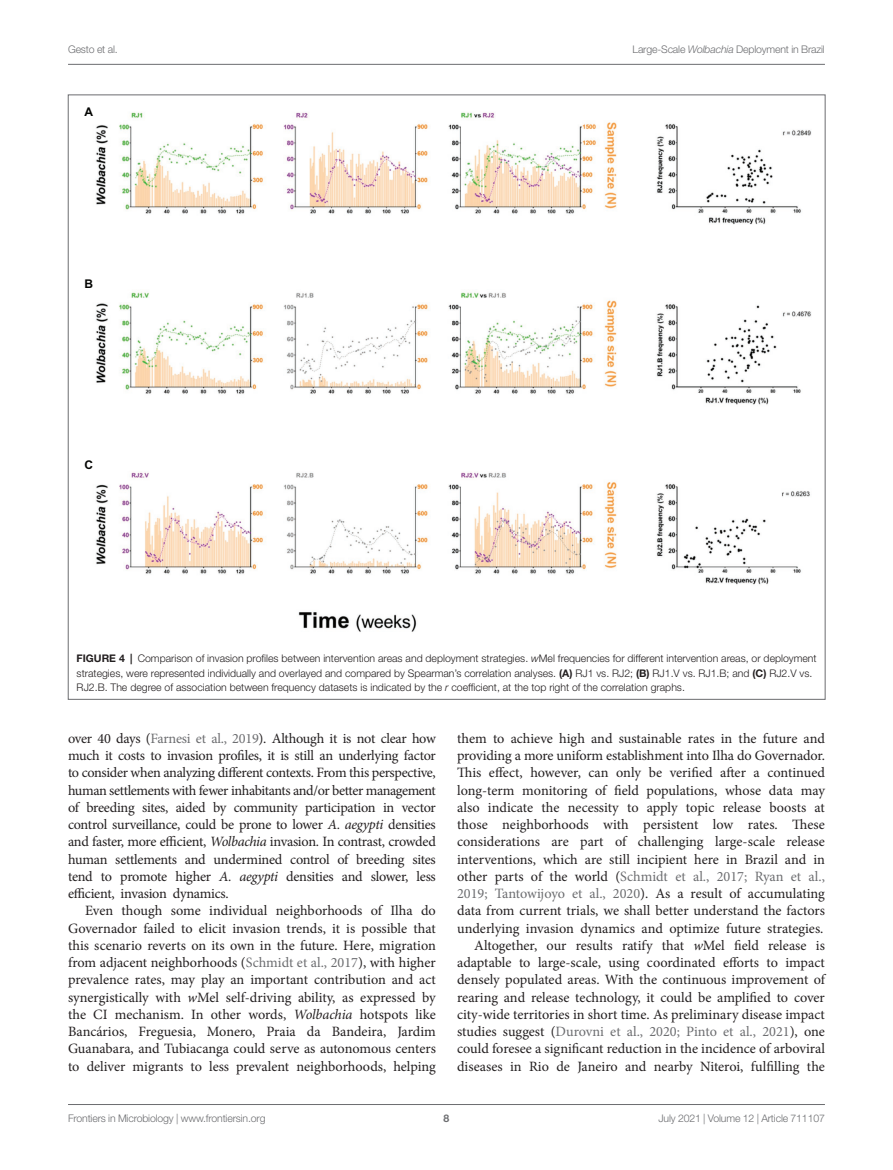
<style>
.page{position:relative;width:893px;height:1170px;background:#fff}
.page>*{position:absolute;margin:0;border:0;box-sizing:border-box;transform-origin:0 0}
.TEXT{font:14.25px/17.2px "Minion Pro";letter-spacing:-.005em;color:#231f20;text-align:justify}
.t1{font:700 12px "Arial";color:#040503}
.FIG_LEG{font:300 10.5px/14.2px "Helvetica Neue LT Std";color:#231f20}
.t2{font:300 10.5px "Helvetica Neue LT Std";letter-spacing:-.015em;color:#6c6d70}
.t3{font:700 10.5px "Helvetica Neue LT Std";color:#6c6d70}
.s1{font-style:italic}
.s2{font-weight:700}
.s3{color:#6c6d70}
</style>
<div class="page">
<hr style="left:68px;top:64px;width:757px;height:1px;background:#6c6d70">
<hr style="left:68px;top:1104px;width:757px;height:1px;background:#6c6d70">
<img style="left:96px;top:112px;width:716px;height:520px">
<p class="t2" style="left:68px;top:42px;width:51px">Gesto et al.</p>
<p class="t2" style="left:632px;top:42px;width:194px">Large-Scale <span class="s1">Wolbachia</span> Deployment in Brazil</p>
<p class="t1" style="left:84px;top:104px;width:10px">A</p>
<p class="t1" style="left:84px;top:275px;width:10px">B</p>
<p class="t1" style="left:84px;top:456px;width:10px">C</p>
<p class="FIG_LEG" style="left:77px;top:651px;width:742px"><span class="s2">FIGURE 4 |</span> Comparison of invasion profiles between intervention areas and deployment strategies. <span class="s1">w</span>Mel frequencies for different intervention areas, or deployment strategies, were represented individually and overlayed and compared by Spearman’s correlation analyses. <span class="s2">(A)</span> RJ1 vs. RJ2; <span class="s2">(B)</span> RJ1.V vs. RJ1.B; and <span class="s2">(C)</span> RJ2.V vs.<br>RJ2.B. The degree of association between frequency datasets is indicated by the <span class="s1">r</span> coefficient, at the top right of the correlation graphs.</p>
<p class="TEXT" style="left:68px;top:729px;width:369px">over 40 days (<span class="s3">Farnesi et al., 2019</span>). Although it is not clear how much it costs to invasion profiles, it is still an underlying factor to consider when analyzing different contexts. From this perspective, human settlements with fewer inhabitants and/or better management of breeding sites, aided by community participation in vector control surveillance, could be prone to lower <span class="s1">A. aegypti</span> densities and faster, more efficient, <span class="s1">Wolbachia</span> invasion. In contrast, crowded human settlements and undermined control of breeding sites tend to promote higher <span class="s1">A. aegypti</span> densities and slower, less efficient, invasion dynamics.</p>
<p class="TEXT" style="left:68px;top:902px;width:369px;text-indent:17px">Even though some individual neighborhoods of Ilha do Governador failed to elicit invasion trends, it is possible that this scenario reverts on its own in the future. Here, migration from adjacent neighborhoods (<span class="s3">Schmidt et al., 2017</span>), with higher prevalence rates, may play an important contribution and act synergistically with <span class="s1">w</span>Mel self-driving ability, as expressed by the CI mechanism. In other words, <span class="s1">Wolbachia</span> hotspots like Bancários, Freguesia, Monero, Praia da Bandeira, Jardim Guanabara, and Tubiacanga could serve as autonomous centers to deliver migrants to less prevalent neighborhoods, helping</p>
<p class="TEXT" style="left:457px;top:729px;width:369px">them to achieve high and sustainable rates in the future and providing a more uniform establishment into Ilha do Governador.<br>This effect, however, can only be verified after a continued long-term monitoring of field populations, whose data may also indicate the necessity to apply topic release boosts at those neighborhoods with persistent low rates. These considerations are part of challenging large-scale release interventions, which are still incipient here in Brazil and in other parts of the world (<span class="s3">Schmidt et al., 2017; Ryan et al., 2019; Tantowijoyo et al., 2020</span>). As a result of accumulating data from current trials, we shall better understand the factors underlying invasion dynamics and optimize future strategies.</p>
<p class="TEXT" style="left:457px;top:936px;width:369px;text-indent:17px">Altogether, our results ratify that <span class="s1">w</span>Mel field release is adaptable to large-scale, using coordinated efforts to impact densely populated areas. With the continuous improvement of rearing and release technology, it could be amplified to cover city-wide territories in short time. As preliminary disease impact studies suggest (<span class="s3">Durovni et al., 2020; Pinto et al., 2021</span>), one could foresee a significant reduction in the incidence of arboviral diseases in Rio de Janeiro and nearby Niteroi, fulfilling the</p>
<p class="t2" style="left:68px;top:1111px;width:199px">Frontiers in Microbiology | www.frontiersin.org</p>
<p class="t3" style="left:444px;top:1111px;width:7px">8</p>
<p class="t2" style="left:658px;top:1111px;width:168px">July 2021 | Volume 12 | Article 711107</p>
</div>
